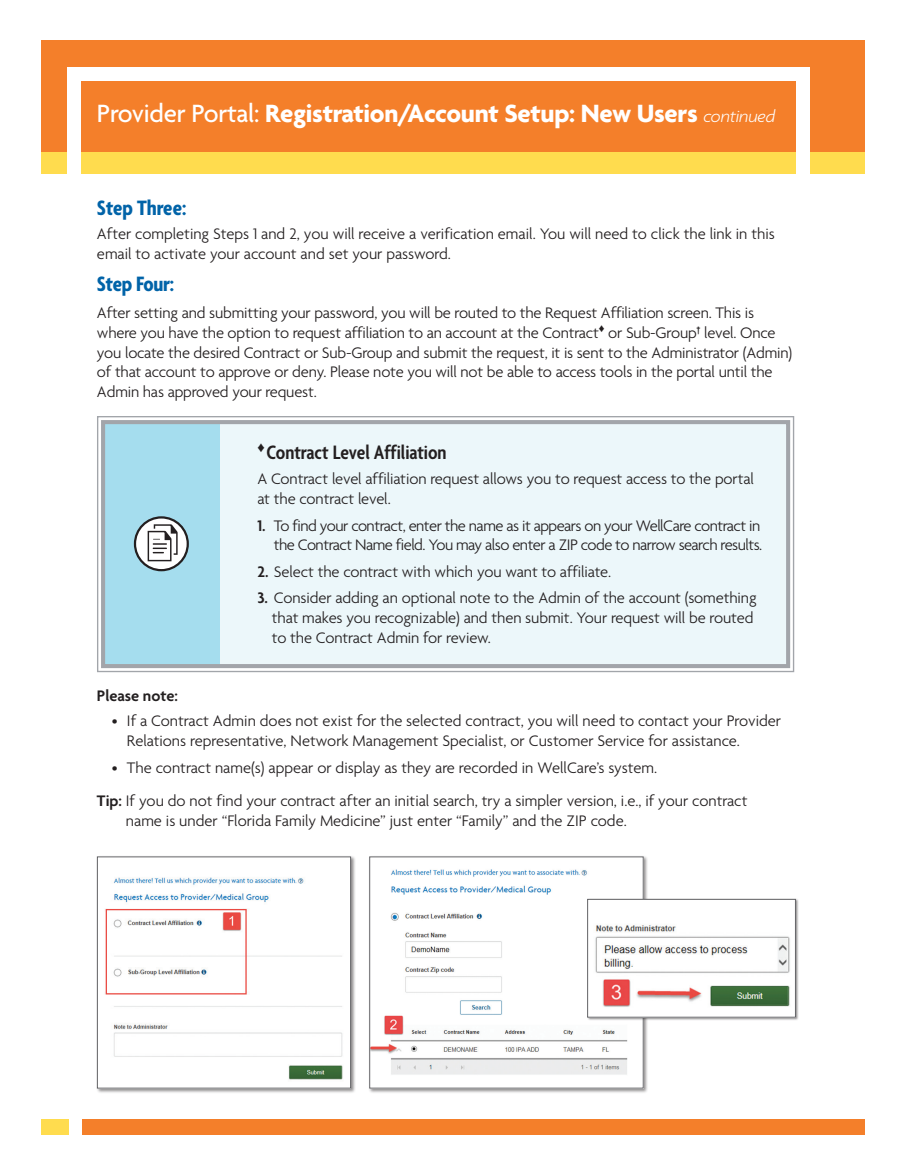
<style>
.page{position:relative;width:905px;height:1175px;background:#fff}
.page>*{position:absolute;margin:0;border:0;box-sizing:border-box;transform-origin:0 0}
.t1{font:700 27px "Agenda";letter-spacing:-.01em;color:#fff}
.t2{font:700 condensed 22.5px "Agenda";letter-spacing:-.01em;color:#0163a8}
.t3{font:600 condensed 21px "Agenda";color:#231f20}
.t4{font:300 16.5px/19.8px "Agenda";letter-spacing:-.01em;color:#231f20}
.t5{font:300 16.5px/19.8px "Agenda";letter-spacing:-.03em;color:#231f20;text-align:right}
.t6{font:600 16.5px "Agenda";letter-spacing:-.005em;color:#231f20}
.s1{font-weight:500}
.s2{font-weight:300;font-style:italic;font-size:18px}
.s3{font-weight:600}
</style>
<div class="page">
<div style="left:40px;top:40px;width:824px;height:118px;background:#f47f2a"></div>
<div style="left:40px;top:152px;width:824px;height:22px;background:#ffdc4e"></div>
<div style="left:68px;top:68px;width:13px;height:129px;background:#fff"></div>
<div style="left:796px;top:68px;width:13px;height:110px;background:#fff"></div>
<div style="left:68px;top:68px;width:741px;height:13px;background:#fff"></div>
<div style="left:82px;top:1119px;width:782px;height:15px;background:#f47f2a"></div>
<div style="left:41px;top:1119px;width:27px;height:15px;background:#ffdc4e"></div>
<div style="left:368px;top:855px;width:280px;height:238px;background:#231f20;opacity:.5"></div>
<img style="left:371px;top:858px;width:270px;height:228px">
<div style="left:369px;top:856px;width:274px;height:232px;border:1px solid #636366"></div>
<div style="left:96px;top:855px;width:260px;height:238px;background:#231f20;opacity:.5"></div>
<img style="left:99px;top:858px;width:250px;height:228px">
<div style="left:97px;top:856px;width:254px;height:232px;border:1px solid #636366"></div>
<div style="left:586px;top:898px;width:213px;height:122px;background:#231f20;opacity:.5"></div>
<img style="left:589px;top:901px;width:204px;height:114px">
<div style="left:587px;top:899px;width:208px;height:118px;border:1px solid #636366"></div>
<svg style="left:97px;top:416px;width:697px;height:257px;background:#e0f1f6"></svg>
<div style="left:101px;top:420px;width:689px;height:248px;border:4px solid #a2a5aa"></div>
<svg style="left:135px;top:517px;width:53px;height:53px"></svg>
<div style="left:134px;top:516px;width:55px;height:55px;border:2px solid #231f20;border-radius:50%"></div>
<svg style="left:148px;top:524px;width:30px;height:37px"></svg>
<h1 class="t1" style="left:97px;top:97px;width:679px"><span class="s1">Provider Portal:</span> Registration/Account Setup: New Users <span class="s2">continued</span></h1>
<h2 class="t2" style="left:97px;top:194px;width:91px">Step Three:</h2>
<p class="t4" style="left:97px;top:224px;width:679px">After completing Steps 1 and 2, you will receive a verification email. You will need to click the link in this email to activate your account and set your password.</p>
<h2 class="t2" style="left:97px;top:270px;width:79px">Step Four:</h2>
<p class="t4" style="left:97px;top:302px;width:696px">After setting and submitting your password, you will be routed to the Request Affiliation screen. This is where you have the option to request affiliation to an account at the Contract♦ or Sub-Group<sup>†</sup> level. Once you locate the desired Contract or Sub-Group and submit the request, it is sent to the Administrator (Admin) of that account to approve or deny. Please note you will not be able to access tools in the portal until the Admin has approved your request.</p>
<p class="t3" style="left:257px;top:439px;width:191px">♦Contract Level Affiliation</p>
<p class="t4" style="left:257px;top:468px;width:498px">A Contract level affiliation request allows you to request access to the portal at the contract level.</p>
<p class="t5" style="left:257px;top:515px;width:506px"><span class="s3">1.</span> To find your contract, enter the name as it appears on your WellCare contract in the Contract Name field. You may also enter a ZIP code to narrow search results.</p>
<p class="t4" style="left:257px;top:561px;width:355px"><span class="s3">2.</span> Select the contract with which you want to affiliate.</p>
<p class="t4" style="left:272px;top:588px;width:486px;text-indent:-14px"><span class="s3">3.</span> Consider adding an optional note to the Admin of the account (something that makes you recognizable) and then submit. Your request will be routed to the Contract Admin for review.</p>
<p class="t6" style="left:97px;top:686px;width:82px">Please note:</p>
<p class="t4" style="left:127px;top:710px;width:655px;text-indent:-15px">• If a Contract Admin does not exist for the selected contract, you will need to contact your Provider<br>Relations representative, Network Management Specialist, or Customer Service for assistance.</p>
<p class="t4" style="left:97px;top:750px;width:652px;line-height:33.3px;text-indent:15px">• The contract name(s) appear or display as they are recorded in WellCare’s system.<br><span class="s3">Tip:</span> If you do not find your contract after an initial search, try a simpler version, i.e., if your contract</p>
<p class="t4" style="left:126px;top:810px;width:502px">name is under “Florida Family Medicine” just enter “Family” and the ZIP code.</p>
</div>
